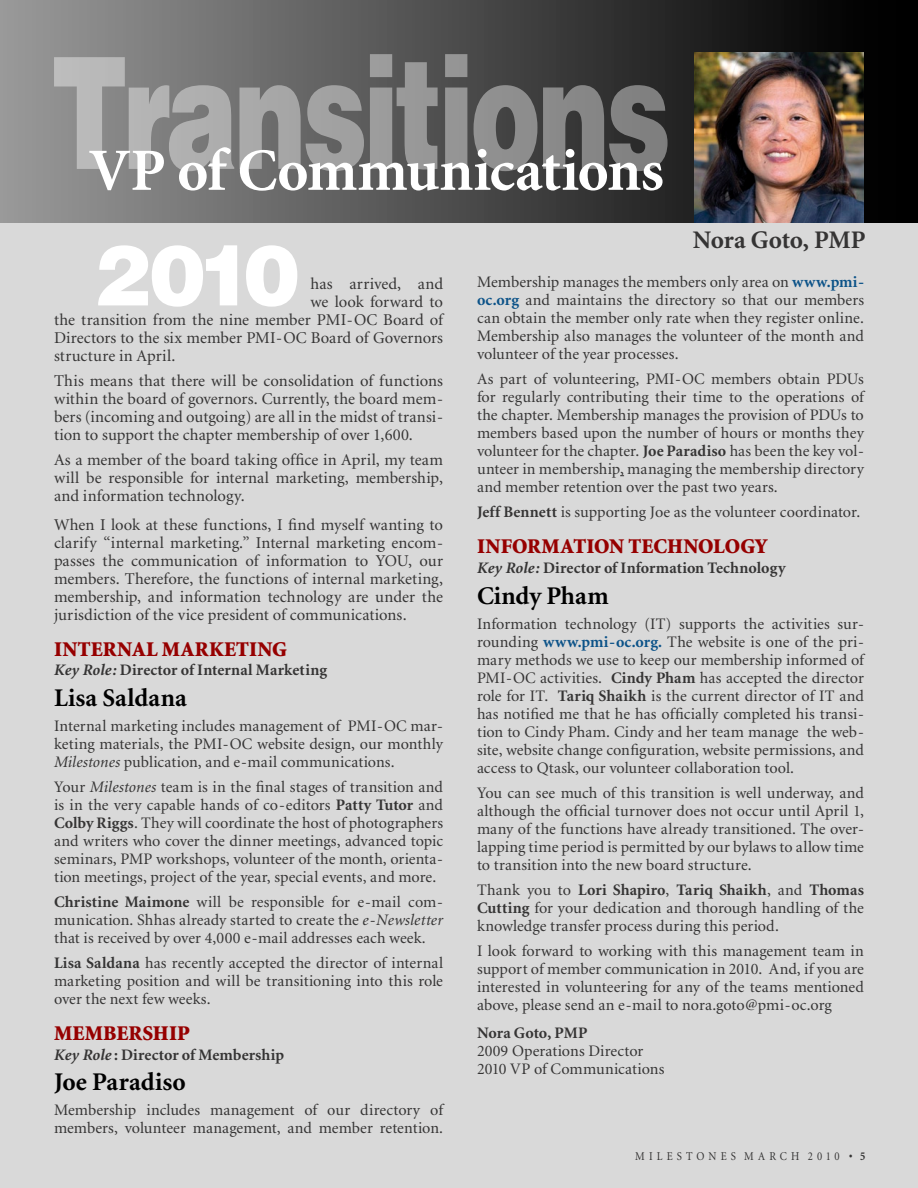
<style>
.page{position:relative;width:918px;height:1188px;background:#fff}
.page>*{position:absolute;margin:0;border:0;box-sizing:border-box;transform-origin:0 0}
.t1{font:900 155.25px "Helvetica";letter-spacing:-.04em;color:#fff;scale:.69 1}
.t2{font:900 84px "Helvetica";color:#fff}
.t3{font:700 60px "Minion";letter-spacing:-.01em;color:#fff}
.t4{font:700 25.5px "Minion";letter-spacing:.005em;color:#000}
.t5{font:700 25.35px "Minion";letter-spacing:-.015em;color:#353434}
.t6{font:900 21px "Minion";letter-spacing:.005em;color:#960000}
.t7{font:16.5px/18px "Minion";letter-spacing:.005em;color:#353434;text-align:justify}
.t8{font:16.05px/18px "Minion";letter-spacing:.005em;color:#353434;text-align:justify}
.t9{font:700 16.05px "Minion";letter-spacing:.005em;color:#353434}
.t10{font:12px "Minion";letter-spacing:.38em;color:#353434;scale:.9 1}
.s1{font-weight:700;color:#0b5288}
.s2{font-weight:700}
.s3{font-style:italic}
</style>
<div class="page">
<div style="left:0;top:219px;width:918px;height:969px;background:#d9d9d9"></div>
<div style="left:0;top:0;width:918px;height:223px;background:linear-gradient(to right,#9b9b9b,#000)"></div>
<img style="left:695px;top:53px;width:169px;height:170px">
<h1 class="t1" style="left:51px;top:12px;width:901px">Transitions</h1>
<h3 class="t3" style="left:89px;top:140px;width:576px">VP of Communications</h3>
<h3 class="t5" style="left:693px;top:227px;width:174px">Nora Goto, PMP</h3>
<h2 class="t2" style="left:93px;top:220px;width:208px">2010</h2>
<p class="t7" style="left:310px;top:275px;width:134px">has arrived, and we look forward to</p>
<p class="t8" style="left:477px;top:274px;width:389px">Membership manages the members only area on <span class="s1">www.pmi&shy;oc.org</span> and maintains the directory so that our members can obtain the member only rate when they register online.<br>Membership also manages the volunteer of the month and volunteer of the year processes.</p>
<p class="t8" style="left:477px;top:371px;width:389px">As part of volunteering, PMI-OC members obtain PDUs for regularly contributing their time to the operations of the chapter. Membership manages the provision of PDUs to members based upon the number of hours or months they volunteer for the chapter. <span class="s2">Joe Paradiso</span> has been the key vol&shy;unteer in membership, managing the membership directory and member retention over the past two years.</p>
<p class="t8" style="left:477px;top:504px;width:385px"><span class="s2">Jeff Bennett</span> is supporting Joe as the volunteer coordinator.</p>
<h3 class="t6" style="left:477px;top:536px;width:292px">INFORMATION TECHNOLOGY</h3>
<p class="t9" style="left:477px;top:560px;width:310px"><span class="s3">Key Role:</span> Director of Information Technology</p>
<h3 class="t4" style="left:477px;top:582px;width:133px">Cindy Pham</h3>
<p class="t8" style="left:477px;top:615px;width:389px">Information technology (IT) supports the activities sur&shy;rounding <span class="s1">www.pmi-oc.org.</span> The website is one of the pri&shy;mary methods we use to keep our membership informed of PMI-OC activities. <span class="s2">Cindy Pham</span> has accepted the director role for IT. <span class="s2">Tariq Shaikh</span> is the current director of IT and has notified me that he has officially completed his transi&shy;tion to Cindy Pham. Cindy and her team manage the web&shy;site, website change configuration, website permissions, and access to Qtask, our volunteer collaboration tool.</p>
<p class="t8" style="left:477px;top:784px;width:389px">You can see much of this transition is well underway, and although the official turnover does not occur until April 1, many of the functions have already transitioned. The over&shy;lapping time period is permitted by our bylaws to allow time to transition into the new board structure.</p>
<p class="t8" style="left:477px;top:881px;width:389px">Thank you to <span class="s2">Lori Shapiro</span>, <span class="s2">Tariq Shaikh</span>, and <span class="s2">Thomas Cutting</span> for your dedication and thorough handling of the knowledge transfer process during this period.</p>
<p class="t8" style="left:477px;top:942px;width:388px">I look forward to working with this management team in support of member communication in 2010. And, if you are interested in volunteering for any of the teams mentioned above, please send an e-mail to nora.goto@pmi-oc.org</p>
<p class="t9" style="left:477px;top:1025px;width:112px">Nora Goto, PMP</p>
<p class="t8" style="left:477px;top:1043px;width:189px">2009 Operations Director<br>2010 VP of Communications</p>
<p class="t7" style="left:54px;top:311px;width:391px">the transition from the nine member PMI-OC Board of Directors to the six member PMI-OC Board of Governors structure in April.</p>
<p class="t7" style="left:54px;top:372px;width:391px">This means that there will be consolidation of functions within the board of governors. Currently, the board mem&shy;bers (incoming and outgoing) are all in the midst of transi&shy;tion to support the chapter membership of over 1,600.</p>
<p class="t7" style="left:54px;top:451px;width:391px">As a member of the board taking office in April, my team will be responsible for internal marketing, membership, and information technology.</p>
<p class="t7" style="left:54px;top:516px;width:391px">When I look at these functions, I find myself wanting to clarify “internal marketing.” Internal marketing encom&shy;passes the communication of information to YOU, our members. Therefore, the functions of internal marketing, membership, and information technology are under the jurisdiction of the vice president of communications.</p>
<h3 class="t6" style="left:54px;top:638px;width:235px">INTERNAL MARKETING</h3>
<p class="t9" style="left:54px;top:662px;width:275px"><span class="s3">Key Role:</span> Director of Internal Marketing</p>
<h3 class="t4" style="left:54px;top:685px;width:134px">Lisa Saldana</h3>
<p class="t8" style="left:54px;top:717px;width:391px">Internal marketing includes management of PMI-OC mar&shy;keting materials, the PMI-OC website design, our monthly <span class="s3">Milestones</span> publication, and e-mail communications.</p>
<p class="t8" style="left:54px;top:778px;width:391px">Your <span class="s3">Milestones</span> team is in the final stages of transition and is in the very capable hands of co-editors <span class="s2">Patty Tutor</span> and <span class="s2">Colby Riggs</span>. They will coordinate the host of photographers and writers who cover the dinner meetings, advanced topic seminars, PMP workshops, volunteer of the month, orienta&shy;tion meetings, project of the year, special events, and more.</p>
<p class="t8" style="left:54px;top:893px;width:391px"><span class="s2">Christine Maimone</span> will be responsible for e-mail com&shy;munication. Shhas already started to create the <span class="s3">e-Newsletter </span>that is received by over 4,000 e-mail addresses each week.</p>
<p class="t8" style="left:54px;top:955px;width:391px"><span class="s2">Lisa Saldana</span> has recently accepted the director of internal marketing position and will be transitioning into this role over the next few weeks.</p>
<h3 class="t6" style="left:54px;top:1023px;width:137px">MEMBERSHIP</h3>
<p class="t9" style="left:54px;top:1047px;width:232px"><span class="s3">Key Role</span> : Director of Membership</p>
<h3 class="t4" style="left:54px;top:1069px;width:133px">Joe Paradiso</h3>
<p class="t8" style="left:54px;top:1102px;width:391px">Membership includes management of our directory of members, volunteer management, and member retention.</p>
<p class="t10" style="left:635px;top:1150px;width:257px">MILESTONES MARCH 2010 <span class="s2">• 5</span></p>
</div>
